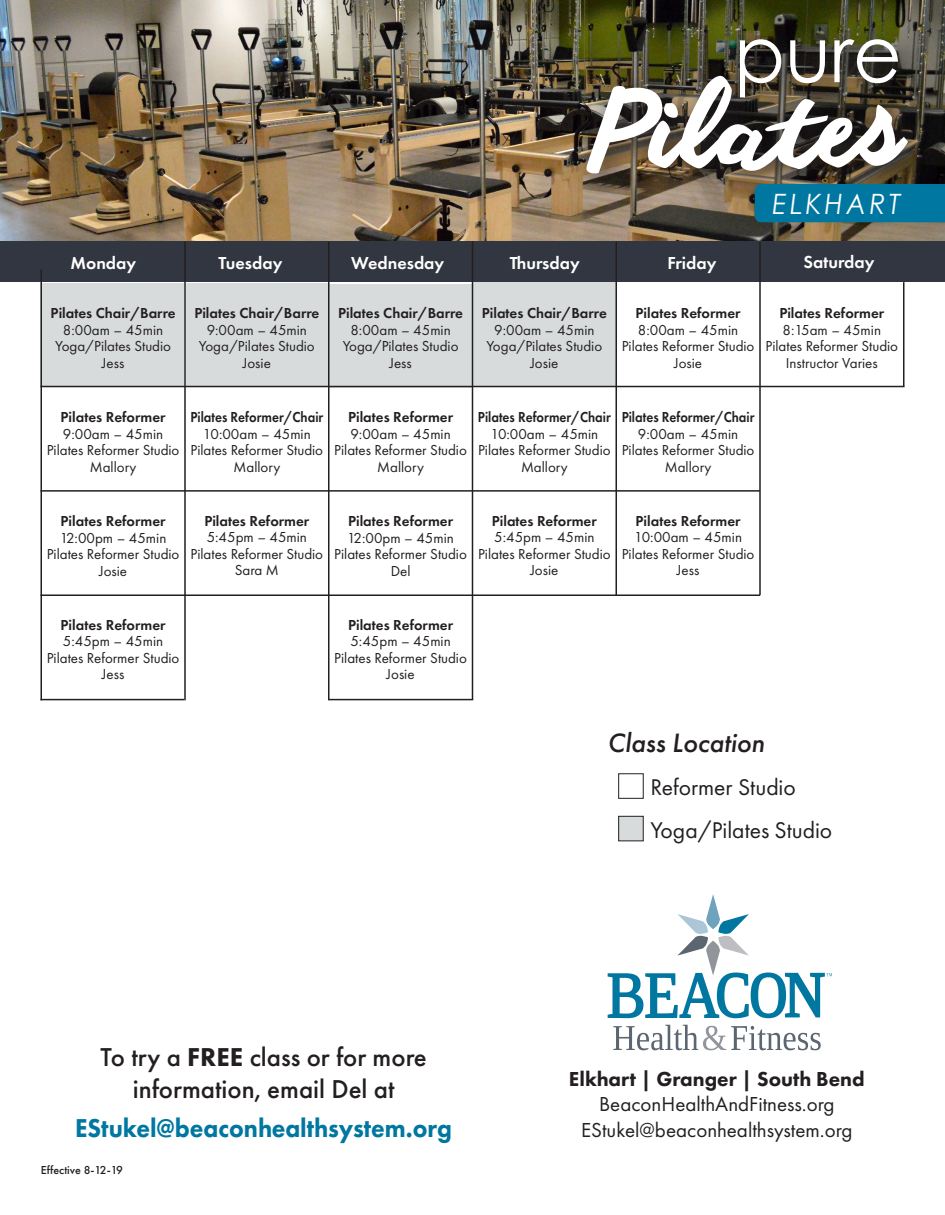
<style>
.page{position:relative;width:945px;height:1215px;background:#fff}
.page>*{position:absolute;margin:0;border:0;box-sizing:border-box;transform-origin:0 0}
.t1{font:100.5px "anothershabby";color:#fff;scale:.95 1}
.t2{font:78.75px "Century Gothic";color:#fff;scale:.95 1}
.t3{font:italic 28.05px "Century Gothic";letter-spacing:.125em;color:#fff;scale:.95 1}
.t4{font:italic 500 27.6px "Futura PT";color:#231f20}
.t5{font:500 26.85px/32.2px "Futura PT";color:#231f20;text-align:center}
.t6{font:800 26.85px "Futura PT";color:#0077a0;scale:.93 1}
.t7{font:23.55px "Futura PT";color:#231f20}
.t8{font:21px "Futura PT";color:#231f20}
.t9{font:800 21px "Futura PT";color:#231f20}
.t10{font:600 18px "Futura PT";color:#fff}
.t11{font:15px "Futura PT";color:#231f20}
.t12{font:600 15px "Futura PT";color:#231f20}
.t13{font:600 15px "Futura PT";color:#231f20;scale:.89 1}
.t14{font:500 12px "Futura PT";color:#231f20}
.s1{font-weight:800}
</style>
<div class="page">
<div style="left:329px;top:284px;width:143px;height:104px;background:#d8dbdb"></div>
<div style="left:40px;top:283px;width:144px;height:104px;background:#d8dbdb"></div>
<div style="left:472px;top:282px;width:143px;height:104px;background:#d8dbdb"></div>
<div style="left:186px;top:283px;width:143px;height:104px;background:#d8dbdb"></div>
<img style="left:0;top:0;width:588px;height:242px">
<img style="left:588px;top:0;width:357px;height:242px">
<div style="left:568px;top:20px;width:367px;height:182px;background:#231f20;opacity:.9"></div>
<div style="left:755px;top:184px;width:190px;height:38px;background:#0077a0"></div>
<div style="left:0;top:242px;width:945px;height:40px;background:#323640"></div>
<hr style="left:184px;top:242px;width:2px;height:458px;background:#231f20">
<hr style="left:759px;top:242px;width:2px;height:353px;background:#231f20">
<hr style="left:328px;top:242px;width:2px;height:458px;background:#231f20">
<hr style="left:472px;top:242px;width:1px;height:457px;background:#231f20">
<hr style="left:615px;top:242px;width:2px;height:353px;background:#231f20">
<hr style="left:40px;top:386px;width:864px;height:1px;background:#231f20">
<hr style="left:40px;top:490px;width:720px;height:2px;background:#231f20">
<hr style="left:40px;top:594px;width:720px;height:2px;background:#231f20">
<hr style="left:40px;top:269px;width:2px;height:431px;background:#231f20">
<hr style="left:903px;top:282px;width:1px;height:105px;background:#231f20">
<svg style="left:608px;top:894px;width:224px;height:124px"></svg>
<svg style="left:613px;top:1025px;width:208px;height:25px"></svg>
<div style="left:618px;top:773px;width:26px;height:26px;background:#fff;border:1px solid #231f20"></div>
<div style="left:619px;top:816px;width:24px;height:25px;background:#d8dbdb"></div>
<div style="left:618px;top:816px;width:26px;height:25px;border:1px solid #231f20"></div>
<hr style="left:41px;top:699px;width:143px;height:1px;background:#231f20">
<hr style="left:329px;top:699px;width:144px;height:1px;background:#231f20">
<p class="t2" style="left:734px;top:-1px;width:178px">pure</p>
<p class="t1" style="left:593px;top:74px;width:327px">Pilates</p>
<p class="t3" style="left:773px;top:184px;width:136px">ELKHART</p>
<p class="t10" style="left:70px;top:251px;width:67px">Monday</p>
<p class="t10" style="left:219px;top:251px;width:65px">Tuesday</p>
<p class="t10" style="left:351px;top:251px;width:95px">Wednesday</p>
<p class="t10" style="left:510px;top:251px;width:72px">Thursday</p>
<p class="t10" style="left:667px;top:251px;width:50px">Friday</p>
<p class="t10" style="left:804px;top:251px;width:72px">Saturday</p>
<p class="t12" style="left:194px;top:304px;width:126px">Pilates Chair/Barre</p>
<p class="t11" style="left:207px;top:321px;width:102px">9:00am – 45min</p>
<p class="t11" style="left:199px;top:337px;width:117px">Yoga/Pilates Studio</p>
<p class="t11" style="left:243px;top:354px;width:30px">Josie</p>
<p class="t12" style="left:482px;top:304px;width:126px">Pilates Chair/Barre</p>
<p class="t11" style="left:494px;top:321px;width:102px">9:00am – 45min</p>
<p class="t11" style="left:486px;top:337px;width:117px">Yoga/Pilates Studio</p>
<p class="t11" style="left:530px;top:354px;width:30px">Josie</p>
<p class="t12" style="left:51px;top:304px;width:126px">Pilates Chair/Barre</p>
<p class="t11" style="left:63px;top:321px;width:102px">8:00am – 45min</p>
<p class="t11" style="left:55px;top:338px;width:117px">Yoga/Pilates Studio</p>
<p class="t11" style="left:102px;top:354px;width:24px">Jess</p>
<p class="t12" style="left:338px;top:304px;width:126px">Pilates Chair/Barre</p>
<p class="t11" style="left:350px;top:321px;width:102px">8:00am – 45min</p>
<p class="t11" style="left:343px;top:338px;width:117px">Yoga/Pilates Studio</p>
<p class="t11" style="left:389px;top:354px;width:24px">Jess</p>
<p class="t12" style="left:636px;top:304px;width:106px">Pilates Reformer</p>
<p class="t11" style="left:638px;top:321px;width:102px">8:00am – 45min</p>
<p class="t11" style="left:622px;top:337px;width:134px">Pilates Reformer Studio</p>
<p class="t11" style="left:674px;top:354px;width:30px">Josie</p>
<p class="t12" style="left:779px;top:304px;width:106px">Pilates Reformer</p>
<p class="t11" style="left:783px;top:321px;width:100px">8:15am – 45min</p>
<p class="t11" style="left:766px;top:337px;width:134px">Pilates Reformer Studio</p>
<p class="t11" style="left:786px;top:354px;width:93px">Instructor Varies</p>
<p class="t12" style="left:61px;top:408px;width:106px">Pilates Reformer</p>
<p class="t11" style="left:63px;top:425px;width:102px">9:00am – 45min</p>
<p class="t11" style="left:47px;top:441px;width:134px">Pilates Reformer Studio</p>
<p class="t11" style="left:90px;top:458px;width:48px">Mallory</p>
<p class="t12" style="left:61px;top:512px;width:106px">Pilates Reformer</p>
<p class="t11" style="left:60px;top:529px;width:108px">12:00pm – 45min</p>
<p class="t11" style="left:47px;top:545px;width:134px">Pilates Reformer Studio</p>
<p class="t11" style="left:99px;top:562px;width:30px">Josie</p>
<p class="t13" style="left:190px;top:408px;width:151px">Pilates Reformer/Chair</p>
<p class="t11" style="left:203px;top:425px;width:109px">10:00am – 45min</p>
<p class="t11" style="left:191px;top:441px;width:134px">Pilates Reformer Studio</p>
<p class="t11" style="left:234px;top:458px;width:48px">Mallory</p>
<p class="t12" style="left:204px;top:511px;width:106px">Pilates Reformer</p>
<p class="t11" style="left:207px;top:528px;width:102px">5:45pm – 45min</p>
<p class="t11" style="left:191px;top:545px;width:134px">Pilates Reformer Studio</p>
<p class="t11" style="left:235px;top:561px;width:46px">Sara M</p>
<p class="t12" style="left:348px;top:408px;width:106px">Pilates Reformer</p>
<p class="t11" style="left:350px;top:425px;width:102px">9:00am – 45min</p>
<p class="t11" style="left:334px;top:441px;width:134px">Pilates Reformer Studio</p>
<p class="t11" style="left:377px;top:458px;width:48px">Mallory</p>
<p class="t12" style="left:348px;top:512px;width:106px">Pilates Reformer</p>
<p class="t11" style="left:347px;top:529px;width:108px">12:00pm – 45min</p>
<p class="t11" style="left:334px;top:545px;width:134px">Pilates Reformer Studio</p>
<p class="t11" style="left:391px;top:562px;width:21px">Del</p>
<p class="t13" style="left:478px;top:408px;width:151px">Pilates Reformer/Chair</p>
<p class="t11" style="left:490px;top:425px;width:109px">10:00am – 45min</p>
<p class="t11" style="left:478px;top:441px;width:134px">Pilates Reformer Studio</p>
<p class="t11" style="left:521px;top:458px;width:48px">Mallory</p>
<p class="t12" style="left:492px;top:511px;width:106px">Pilates Reformer</p>
<p class="t11" style="left:494px;top:528px;width:102px">5:45pm – 45min</p>
<p class="t11" style="left:478px;top:545px;width:134px">Pilates Reformer Studio</p>
<p class="t11" style="left:530px;top:561px;width:30px">Josie</p>
<p class="t13" style="left:622px;top:408px;width:151px">Pilates Reformer/Chair</p>
<p class="t11" style="left:638px;top:425px;width:102px">9:00am – 45min</p>
<p class="t11" style="left:622px;top:441px;width:134px">Pilates Reformer Studio</p>
<p class="t11" style="left:665px;top:458px;width:48px">Mallory</p>
<p class="t12" style="left:636px;top:511px;width:106px">Pilates Reformer</p>
<p class="t11" style="left:634px;top:528px;width:109px">10:00am – 45min</p>
<p class="t11" style="left:622px;top:545px;width:134px">Pilates Reformer Studio</p>
<p class="t11" style="left:677px;top:561px;width:24px">Jess</p>
<p class="t12" style="left:61px;top:615px;width:106px">Pilates Reformer</p>
<p class="t11" style="left:63px;top:632px;width:102px">5:45pm – 45min</p>
<p class="t11" style="left:47px;top:649px;width:134px">Pilates Reformer Studio</p>
<p class="t11" style="left:102px;top:665px;width:24px">Jess</p>
<p class="t12" style="left:348px;top:615px;width:106px">Pilates Reformer</p>
<p class="t11" style="left:350px;top:632px;width:102px">5:45pm – 45min</p>
<p class="t11" style="left:334px;top:649px;width:134px">Pilates Reformer Studio</p>
<p class="t11" style="left:387px;top:665px;width:30px">Josie</p>
<p class="t4" style="left:608px;top:726px;width:159px">Class Location</p>
<p class="t7" style="left:650px;top:773px;width:147px">Reformer Studio</p>
<p class="t7" style="left:650px;top:816px;width:183px">Yoga/Pilates Studio</p>
<p class="t5" style="left:101px;top:1041px;width:328px">To try a <span class="s1">FREE</span> class or for more information, email Del at</p>
<p class="t6" style="left:75px;top:1111px;width:407px">EStukel@beaconhealthsystem.org</p>
<p class="t14" style="left:41px;top:1163px;width:84px">Effective 8-12-19</p>
<p class="t9" style="left:569px;top:1066px;width:297px">Elkhart | Granger | South Bend</p>
<p class="t8" style="left:599px;top:1092px;width:237px">BeaconHealthAndFitness.org</p>
<p class="t8" style="left:581px;top:1117px;width:273px">EStukel@beaconhealthsystem.org</p>
</div>
